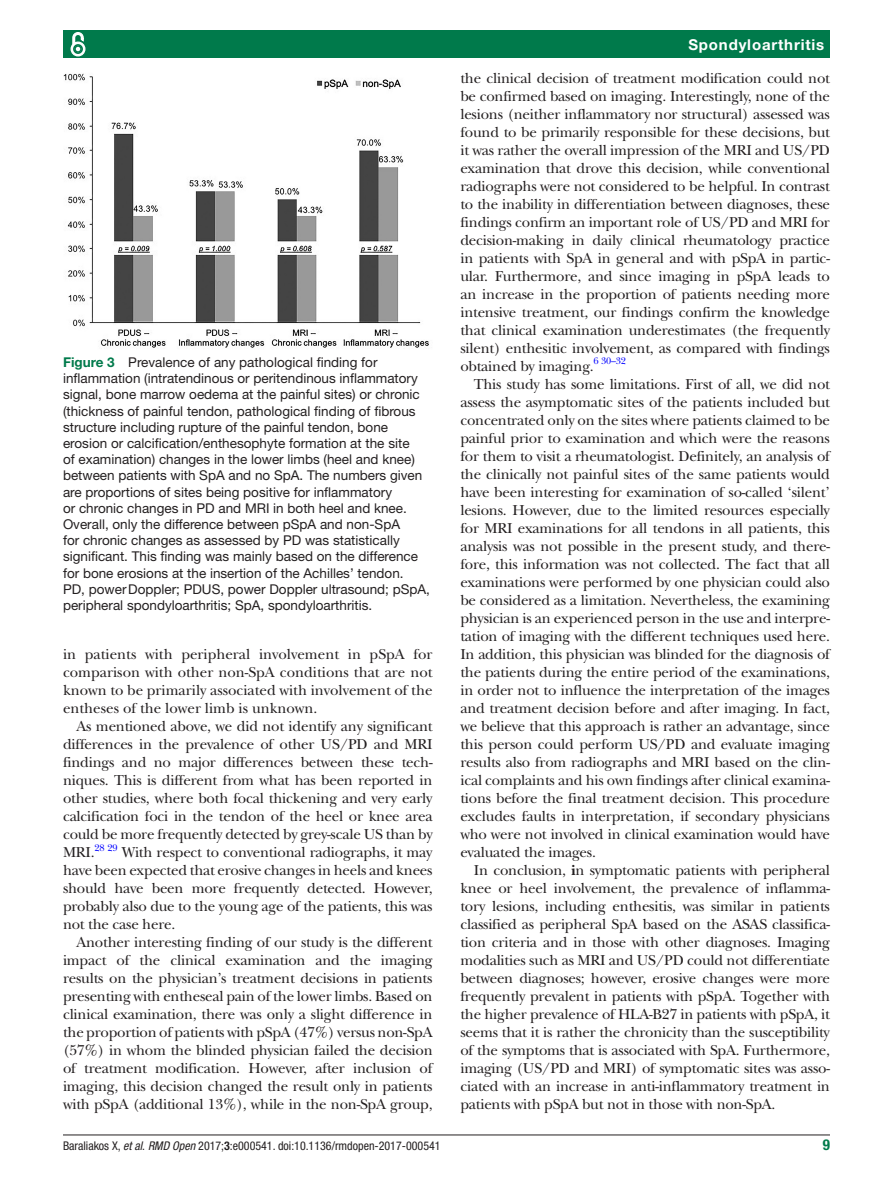
<style>
.page{position:relative;width:893px;height:1191px;background:#fff}
.page>*{position:absolute;margin:0;border:0;box-sizing:border-box;transform-origin:0 0}
.t1{font:15px/18px "New Baskerville";letter-spacing:-.015em;color:#231f20;text-align:justify}
.t2{font:700 15px "Helvetica Neue LT Std";letter-spacing:.055em;color:#fff}
.t3{font:700 condensed 15px "Helvetica Neue LT Std";color:#007a4b}
.t4{font:13.5px/16.2px "Helvetica Neue LT Std";color:#231f20}
.t5{font:condensed 12px "Helvetica Neue LT Std";color:#231f20}
.t6{font:9.9px "New Baskerville";color:#00f}
.s1{font-weight:700;color:#007a4b}
.s2{font-weight:700}
.s3{font-style:italic}
</style>
<div class="page">
<hr style="left:63px;top:1134px;width:767px;height:1px;background:#231f20">
<div style="left:63px;top:31px;width:767px;height:27px;background:#007a4b"></div>
<svg style="left:70px;top:32px;width:16px;height:25px"></svg>
<div style="left:74px;top:45px;width:8px;height:8px;border:1px solid #007a4b;border-radius:50%"></div>
<img style="left:63px;top:73px;width:366px;height:275px">
<p class="t4" style="left:63px;top:354px;width:368px"><span class="s1">Figure 3</span> Prevalence of any pathological finding for inflammation (intratendinous or peritendinous inflammatory signal, bone marrow oedema at the painful sites) or chronic (thickness of painful tendon, pathological finding of fibrous structure including rupture of the painful tendon, bone erosion or calcification/enthesophyte formation at the site<br>of examination) changes in the lower limbs (heel and knee) between patients with SpA and no SpA. The numbers given are proportions of sites being positive for inflammatory<br>or chronic changes in PD and MRI in both heel and knee.<br>Overall, only the difference between pSpA and non-SpA<br>for chronic changes as assessed by PD was statistically significant. This finding was mainly based on the difference for bone erosions at the insertion of the Achilles’ tendon.<br>PD, powerDoppler; PDUS, power Doppler ultrasound; pSpA, peripheral spondyloarthritis; SpA, spondyloarthritis.</p>
<p class="t1" style="left:63px;top:645px;width:371px">in patients with peripheral involvement in pSpA for comparison with other non-SpA conditions that are not known to be primarily associated with involvement of the entheses of the lower limb is unknown.</p>
<p class="t1" style="left:63px;top:717px;width:371px;text-indent:14px">As mentioned above, we did not identify any significant differences in the prevalence of other US/PD and MRI findings and no major differences between these tech&shy;niques. This is different from what has been reported in other studies, where both focal thickening and very early calcification foci in the tendon of the heel or knee area could be more frequently detected by grey-scale US than by MRI.</p>
<p class="t6" style="left:94px;top:841px;width:25px">28 29</p>
<p class="t1" style="left:63px;top:843px;width:371px;text-indent:59px">With respect to conventional radiographs, it may have been expected that erosive changes in heels and knees should have been more frequently detected. However, probably also due to the young age of the patients, this was not the case here.</p>
<p class="t1" style="left:63px;top:933px;width:371px;text-indent:14px">Another interesting finding of our study is the different impact of the clinical examination and the imaging results on the physician’s treatment decisions in patients presenting with entheseal pain of the lower limbs. Based on clinical examination, there was only a slight difference in the proportion of patients with pSpA (47%) versus non-SpA (57%) in whom the blinded physician failed the decision of treatment modification. However, after inclusion of imaging, this decision changed the result only in patients with pSpA (additional 13%), while in the non-SpA group,</p>
<p class="t2" style="left:688px;top:35px;width:137px">Spondyloarthritis</p>
<p class="t1" style="left:460px;top:69px;width:371px">the clinical decision of treatment modification could not be confirmed based on imaging. Interestingly, none of the lesions (neither inflammatory nor structural) assessed was found to be primarily responsible for these decisions, but it was rather the overall impression of the MRI and US/PD examination that drove this decision, while conventional radiographs were not considered to be helpful. In contrast to the inability in differentiation between diagnoses, these findings confirm an important role of US/PD and MRI for decision-making in daily clinical rheumatology practice in patients with SpA in general and with pSpA in partic&shy;ular. Furthermore, and since imaging in pSpA leads to an increase in the proportion of patients needing more intensive treatment, our findings confirm the knowledge that clinical examination underestimates (the frequently silent) enthesitic involvement, as compared with findings obtained by imaging.<sup>6</sup> <sup>30–32</sup></p>
<p class="t1" style="left:460px;top:375px;width:371px;text-indent:14px">This study has some limitations. First of all, we did not assess the asymptomatic sites of the patients included but concentrated only on the sites where patients claimed to be painful prior to examination and which were the reasons for them to visit a rheumatologist. Definitely, an analysis of the clinically not painful sites of the same patients would have been interesting for examination of so-called ‘silent’ lesions. However, due to the limited resources especially for MRI examinations for all tendons in all patients, this analysis was not possible in the present study, and there&shy;fore, this information was not collected. The fact that all examinations were performed by one physician could also be considered as a limitation. Nevertheless, the examining physician is an experienced person in the use and interpre&shy;tation of imaging with the different techniques used here.<br>In addition, this physician was blinded for the diagnosis of the patients during the entire period of the examinations, in order not to influence the interpretation of the images and treatment decision before and after imaging. In fact, we believe that this approach is rather an advantage, since this person could perform US/PD and evaluate imaging results also from radiographs and MRI based on the clin&shy;ical complaints and his own findings after clinical examina&shy;tions before the final treatment decision. This procedure excludes faults in interpretation, if secondary physicians who were not involved in clinical examination would have evaluated the images.</p>
<p class="t1" style="left:460px;top:861px;width:371px;text-indent:14px">In conclusion, <span class="s2">i</span>n symptomatic patients with peripheral knee or heel involvement, the prevalence of inflamma&shy;tory lesions, including enthesitis, was similar in patients classified as peripheral SpA based on the ASAS classifica&shy;tion criteria and in those with other diagnoses. Imaging modalities such as MRI and US/PD could not differentiate between diagnoses; however, erosive changes were more frequently prevalent in patients with pSpA. Together with the higher prevalence of HLA-B27 in patients with pSpA, it seems that it is rather the chronicity than the susceptibility of the symptoms that is associated with SpA. Furthermore, imaging (US/PD and MRI) of symptomatic sites was asso&shy;ciated with an increase in anti-inflammatory treatment in patients with pSpA but not in those with non-SpA.</p>
<p class="t5" style="left:63px;top:1138px;width:379px">Baraliakos X, <span class="s3">et al</span>. <span class="s3">RMD Open</span> 2017;<span class="s2">3</span>:e000541. doi:10.1136/rmdopen-2017-000541</p>
<p class="t3" style="left:823px;top:1135px;width:9px">9</p>
</div>
